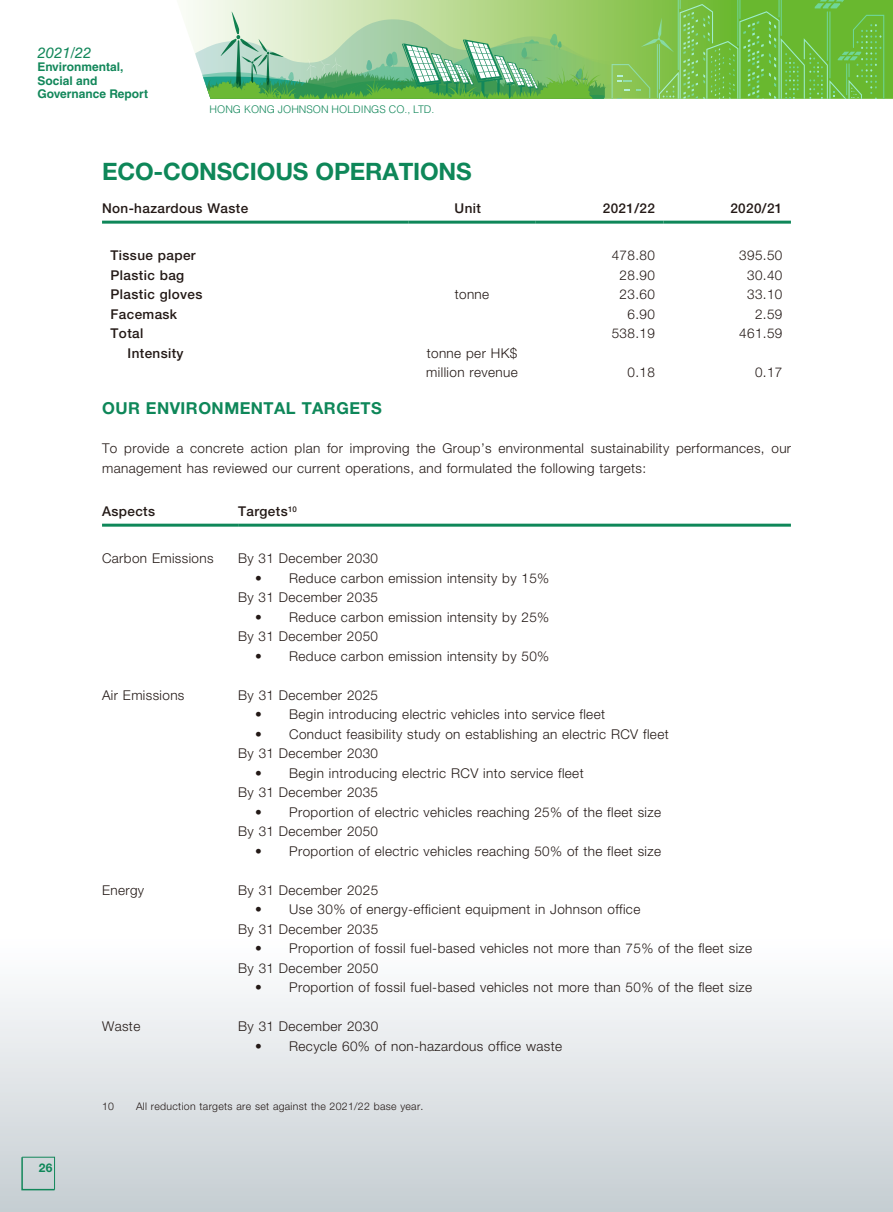
<style>
.page{position:relative;width:893px;height:1212px;background:#fff}
.page>*{position:absolute;margin:0;border:0;box-sizing:border-box;transform-origin:0 0}
.t1{font:700 24px "Helvetica Neue LT Std";letter-spacing:-.005em;color:#0e8759}
.t2{font:700 16.5px "Helvetica Neue LT Std";letter-spacing:.03em;color:#0e8759}
.t3{font:italic 15px "Helvetica LT Std";color:#12875a}
.t4{font:300 13.5px/19.5px "Helvetica Neue LT Std";letter-spacing:.03em;color:#231916}
.t5{font:500 13.5px "Helvetica Neue LT Std";letter-spacing:.03em;color:#231916}
.t6{font:700 12px/13.5px "Helvetica LT Std";color:#12875a}
.t7{font:700 12px "Helvetica Neue LT Std";color:#0e8759}
.t8{font:300 10.5px "Helvetica Neue LT Std";letter-spacing:.03em;color:#231916}
.t9{font:300 10.5px "Helvetica LT Std";color:#12875a}
</style>
<div class="page">
<div style="left:0;top:919px;width:893px;height:293px;background:linear-gradient(to bottom,#fff,#c6ced2)"></div>
<svg style="left:186px;top:0;width:707px;height:99px"></svg>
<svg style="left:195px;top:0;width:692px;height:99px;background:#8dc775"></svg>
<svg style="left:21px;top:1156px;width:35px;height:35px"></svg>
<hr style="left:102px;top:221px;width:306px;height:3px;background:#0e8759">
<hr style="left:408px;top:221px;width:128px;height:3px;background:#0e8759">
<hr style="left:536px;top:221px;width:127px;height:3px;background:#0e8759">
<hr style="left:663px;top:221px;width:128px;height:3px;background:#0e8759">
<hr style="left:102px;top:524px;width:136px;height:3px;background:#0e8759">
<hr style="left:238px;top:524px;width:553px;height:3px;background:#0e8759">
<p class="t3" style="left:37px;top:44px;width:56px">2021/22</p>
<p class="t6" style="left:37px;top:60px;width:112px">Environmental,<br>Social and<br>Governance Report</p>
<p class="t9" style="left:210px;top:103px;width:226px">HONG KONG JOHNSON HOLDINGS CO., LTD.</p>
<h1 class="t1" style="left:102px;top:156px;width:371px">ECO-CONSCIOUS OPERATIONS</h1>
<p class="t5" style="left:102px;top:200px;width:148px">Non-hazardous Waste</p>
<p class="t5" style="left:455px;top:200px;width:28px">Unit</p>
<p class="t5" style="left:603px;top:200px;width:54px">2021/22</p>
<p class="t5" style="left:730px;top:200px;width:54px">2020/21</p>
<p class="t5" style="left:111px;top:247px;width:87px">Tissue paper</p>
<p class="t4" style="left:455px;top:284px;width:36px">tonne</p>
<p class="t4" style="left:612px;top:245px;width:45px">478.80</p>
<p class="t4" style="left:739px;top:245px;width:45px">395.50</p>
<p class="t5" style="left:111px;top:267px;width:75px">Plastic bag</p>
<p class="t4" style="left:620px;top:265px;width:37px">28.90</p>
<p class="t4" style="left:747px;top:265px;width:37px">30.40</p>
<p class="t5" style="left:111px;top:286px;width:93px">Plastic gloves</p>
<p class="t4" style="left:620px;top:284px;width:37px">23.60</p>
<p class="t4" style="left:747px;top:284px;width:37px">33.10</p>
<p class="t5" style="left:111px;top:306px;width:68px">Facemask</p>
<p class="t4" style="left:627px;top:304px;width:29px">6.90</p>
<p class="t4" style="left:755px;top:304px;width:29px">2.59</p>
<p class="t5" style="left:111px;top:325px;width:34px">Total</p>
<p class="t4" style="left:612px;top:323px;width:45px">538.19</p>
<p class="t4" style="left:739px;top:323px;width:45px">461.59</p>
<p class="t5" style="left:128px;top:345px;width:58px">Intensity</p>
<p class="t4" style="left:426px;top:343px;width:93px">tonne per HK$ million revenue</p>
<p class="t4" style="left:627px;top:362px;width:29px">0.18</p>
<p class="t4" style="left:755px;top:362px;width:29px">0.17</p>
<p class="t2" style="left:102px;top:398px;width:281px">OUR ENVIRONMENTAL TARGETS</p>
<p class="t4" style="left:102px;top:438px;width:691px">To provide a concrete action plan for improving the Group’s environmental sustainability performances, our management has reviewed our current operations, and formulated the following targets:</p>
<p class="t5" style="left:102px;top:503px;width:55px">Aspects</p>
<p class="t5" style="left:238px;top:503px;width:60px">Targets<sup>10</sup></p>
<p class="t4" style="left:102px;top:548px;width:113px">Carbon Emissions</p>
<p class="t4" style="left:238px;top:548px;width:142px">By 31 December 2030</p>
<p class="t4" style="left:238px;top:568px;width:313px;text-indent:17px">• Reduce carbon emission intensity by 15%<br>By 31 December 2035</p>
<p class="t4" style="left:238px;top:607px;width:313px;text-indent:17px">• Reduce carbon emission intensity by 25%<br>By 31 December 2050</p>
<p class="t4" style="left:255px;top:646px;width:296px">• Reduce carbon emission intensity by 50%</p>
<p class="t4" style="left:102px;top:685px;width:84px">Air Emissions</p>
<p class="t4" style="left:238px;top:685px;width:142px">By 31 December 2025</p>
<p class="t4" style="left:255px;top:704px;width:351px">• Begin introducing electric vehicles into service fleet</p>
<p class="t4" style="left:238px;top:724px;width:432px;text-indent:17px">• Conduct feasibility study on establishing an electric RCV fleet<br>By 31 December 2030</p>
<p class="t4" style="left:238px;top:763px;width:347px;text-indent:17px">• Begin introducing electric RCV into service fleet<br>By 31 December 2035</p>
<p class="t4" style="left:238px;top:802px;width:424px;text-indent:17px">• Proportion of electric vehicles reaching 25% of the fleet size<br>By 31 December 2050</p>
<p class="t4" style="left:255px;top:841px;width:407px">• Proportion of electric vehicles reaching 50% of the fleet size</p>
<p class="t4" style="left:102px;top:880px;width:44px">Energy</p>
<p class="t4" style="left:238px;top:880px;width:142px">By 31 December 2025</p>
<p class="t4" style="left:238px;top:899px;width:404px;text-indent:17px">• Use 30% of energy-efficient equipment in Johnson office<br>By 31 December 2035</p>
<p class="t4" style="left:238px;top:938px;width:515px;text-indent:17px">• Proportion of fossil fuel-based vehicles not more than 75% of the fleet size<br>By 31 December 2050</p>
<p class="t4" style="left:255px;top:977px;width:498px">• Proportion of fossil fuel-based vehicles not more than 50% of the fleet size</p>
<p class="t4" style="left:102px;top:1016px;width:40px">Waste</p>
<p class="t4" style="left:238px;top:1016px;width:142px">By 31 December 2030</p>
<p class="t4" style="left:255px;top:1036px;width:308px">• Recycle 60% of non-hazardous office waste</p>
<p class="t7" style="left:39px;top:1160px;width:15px">26</p>
<p class="t8" style="left:102px;top:1100px;width:13px">10</p>
<p class="t8" style="left:136px;top:1100px;width:289px">All reduction targets are set against the 2021/22 base year.</p>
</div>
